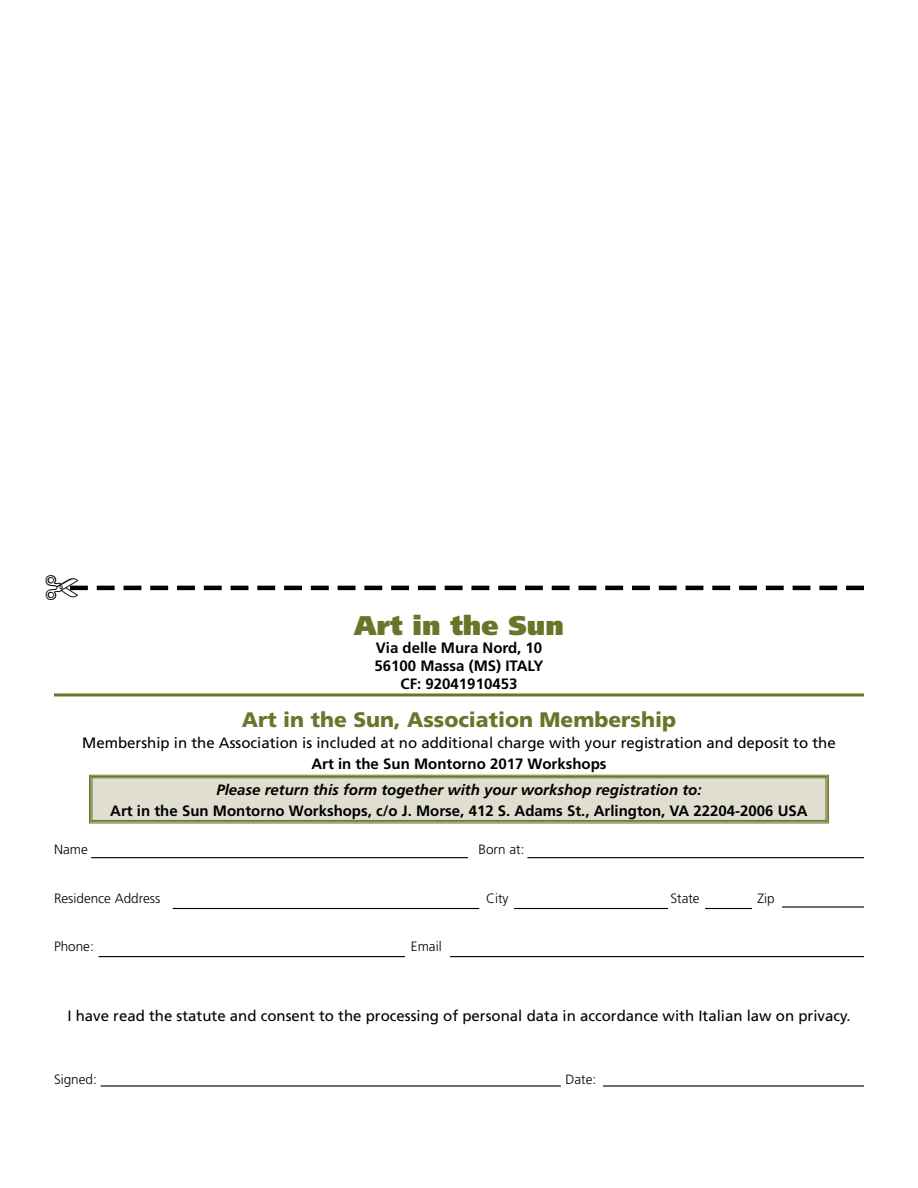
<style>
.page{position:relative;width:918px;height:1188px;background:#fff}
.page>*{position:absolute;margin:0;border:0;box-sizing:border-box;transform-origin:0 0}
.t1{font:900 27px "Frutiger";color:#6b752a}
.t2{font:900 21px "Frutiger";color:#6b752a}
.t3{font:15px "Frutiger";color:#000}
.t4{font:700 15px "Frutiger";color:#000}
.t5{font:italic 700 15px "Frutiger";color:#000}
.t6{font:300 13.5px "Frutiger";color:#000}
</style>
<div class="page">
<div style="left:89px;top:775px;width:740px;height:48px;background:#dfdecf"></div>
<div style="left:90px;top:776px;width:738px;height:46px;border:1px solid #6b752a"></div>
<div style="left:92px;top:778px;width:734px;height:43px;border:1px solid #6b752a"></div>
<hr style="left:91px;top:857px;width:377px;height:1px;background:#000">
<hr style="left:527px;top:857px;width:337px;height:1px;background:#000">
<hr style="left:173px;top:908px;width:306px;height:1px;background:#000">
<hr style="left:514px;top:908px;width:154px;height:1px;background:#000">
<hr style="left:705px;top:908px;width:47px;height:1px;background:#000">
<hr style="left:782px;top:906px;width:82px;height:2px;background:#000">
<hr style="left:98px;top:956px;width:307px;height:1px;background:#000">
<hr style="left:450px;top:956px;width:414px;height:1px;background:#000">
<hr style="left:100px;top:1085px;width:461px;height:2px;background:#000">
<hr style="left:603px;top:1085px;width:261px;height:2px;background:#000">
<hr style="left:54px;top:693px;width:810px;height:3px;background:#6b752a">
<svg style="left:70px;top:585px;width:794px;height:6px"></svg>
<p class="t1" style="left:354px;top:609px;width:211px">Art in the Sun</p>
<p class="t4" style="left:376px;top:639px;width:168px">Via delle Mura Nord, 10</p>
<p class="t4" style="left:375px;top:657px;width:170px">56100 Massa (MS) ITALY</p>
<p class="t4" style="left:401px;top:675px;width:118px">CF: 92041910453</p>
<p class="t2" style="left:242px;top:707px;width:436px">Art in the Sun, Association Membership</p>
<p class="t3" style="left:82px;top:734px;width:755px">Membership in the Association is included at no additional charge with your registration and deposit to the</p>
<p class="t4" style="left:311px;top:755px;width:297px">Art in the Sun Montorno 2017 Workshops</p>
<p class="t5" style="left:216px;top:781px;width:487px">Please return this form together with your workshop registration to:</p>
<p class="t4" style="left:110px;top:802px;width:699px">Art in the Sun Montorno Workshops, c/o J. Morse, 412 S. Adams St., Arlington, VA 22204-2006 USA</p>
<p class="t6" style="left:54px;top:842px;width:35px">Name</p>
<p class="t6" style="left:478px;top:842px;width:48px">Born at:</p>
<p class="t6" style="left:54px;top:890px;width:108px">Residence Address</p>
<p class="t6" style="left:486px;top:890px;width:24px">City</p>
<p class="t6" style="left:671px;top:890px;width:31px">State</p>
<p class="t6" style="left:757px;top:890px;width:19px">Zip</p>
<p class="t6" style="left:54px;top:939px;width:41px">Phone:</p>
<p class="t6" style="left:411px;top:939px;width:32px">Email</p>
<p class="t3" style="left:67px;top:1007px;width:785px">I have read the statute and consent to the processing of personal data in accordance with Italian law on privacy.</p>
<p class="t6" style="left:54px;top:1072px;width:44px">Signed:</p>
<p class="t6" style="left:566px;top:1072px;width:32px">Date:</p>
</div>
